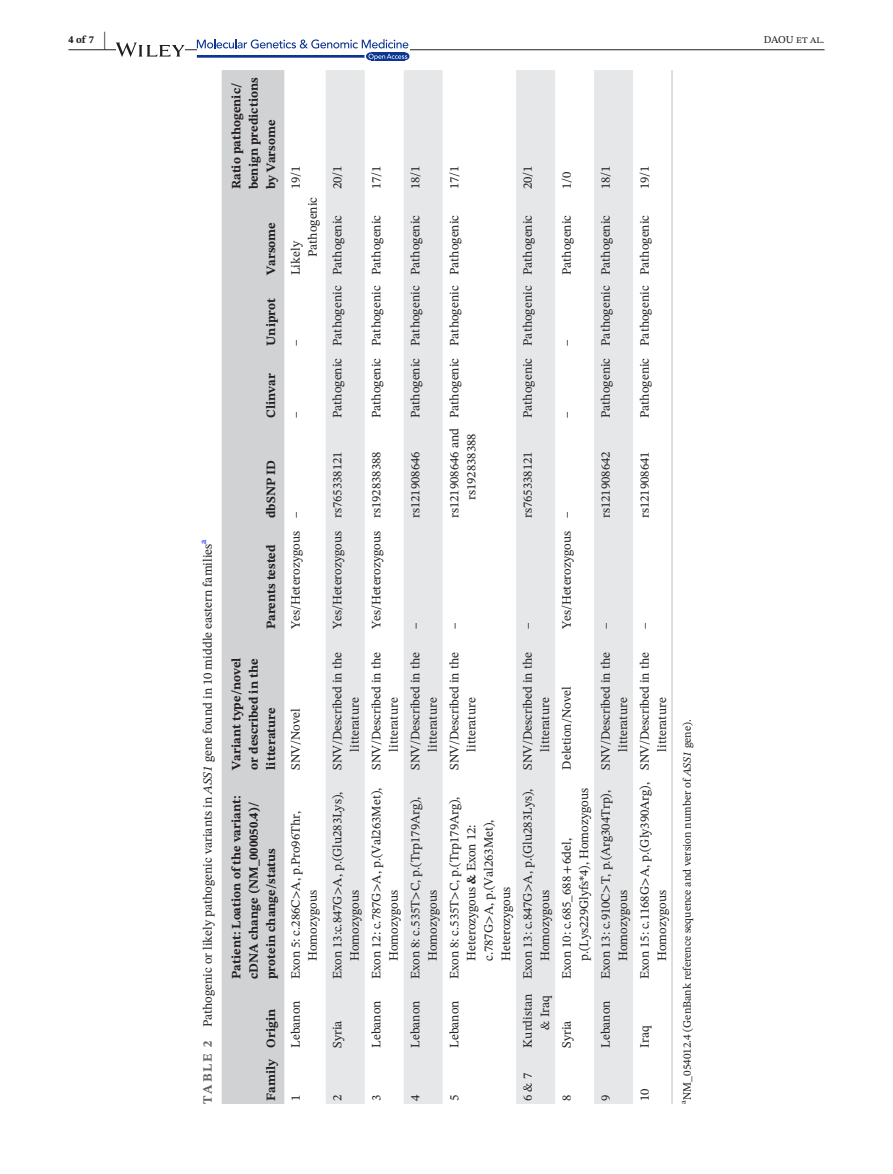
<style>
.page{position:relative;width:893px;height:1174px;background:#fff}
.page>*{position:absolute;margin:0;border:0;box-sizing:border-box;transform-origin:0 0}
.t1{font:12.75px/17.2px "STIX Two Text";color:#231f20}
.t2{font:700 12.75px/17.2px "STIX Two Text";color:#231f20}
.t3{font:11.25px "STIX Two Text";color:#231f20}
.t4{font:10.5px "STIX Two Text";color:#231f20}
.t5{font:700 10.5px "STIX Two Text";color:#231f20}
.t6{font:8.85px "STIX Two Text";color:#00f}
.t7{font:7.8px "STIX Two Text";color:#231f20}
.s1{font-size:21px}
.s2{font-weight:700;color:#636366}
.s3{font-style:italic}
.s4{font-family:"STIX"}
.s5{font-weight:700}
</style>
<div class="page">
<hr style="left:68px;top:49px;width:756px;height:1px;background:#231f20">
<svg style="left:116px;top:43px;width:69px;height:14px"></svg>
<svg style="left:197px;top:39px;width:211px;height:21px"></svg>
<div style="left:222px;top:70px;width:62px;height:1034px;background:#d1d2d4"></div>
<svg style="left:326px;top:70px;width:307px;height:1034px;fill:#eaeaec"></svg>
<hr style="left:671px;top:1050px;width:2px;height:54px;background:#d1d2d4">
<hr style="left:671px;top:982px;width:2px;height:68px;background:#d1d2d4">
<hr style="left:671px;top:772px;width:2px;height:210px;background:#d1d2d4">
<hr style="left:671px;top:632px;width:2px;height:140px;background:#d1d2d4">
<hr style="left:671px;top:521px;width:2px;height:111px;background:#d1d2d4">
<hr style="left:671px;top:421px;width:2px;height:100px;background:#d1d2d4">
<hr style="left:671px;top:349px;width:2px;height:72px;background:#d1d2d4">
<hr style="left:671px;top:278px;width:2px;height:71px;background:#d1d2d4">
<hr style="left:671px;top:192px;width:2px;height:86px;background:#d1d2d4">
<hr style="left:671px;top:70px;width:2px;height:122px;background:#d1d2d4">
<p class="t5" style="left:68px;top:32px;width:39px">4 of 7 <span class="s1">|</span></p>
<p class="t4" style="left:764px;top:32px;width:62px">DAOU et al.</p>
<p class="t6" style="left:197px;top:544px;width:6px;rotate:-90deg">a</p>
<p class="t1" style="left:199px;top:1104px;width:561px;rotate:-90deg"><span class="s2">TABLE 2</span> Pathogenic or likely pathogenic variants in <span class="s3">ASS1</span> gene found in 10 middle eastern families</p>
<p class="t2" style="left:228px;top:189px;width:113px;rotate:-90deg">Ratio pathogenic/ benign predictions by Varsome</p>
<p class="t2" style="left:263px;top:275px;width:54px;rotate:-90deg">Varsome</p>
<p class="t2" style="left:263px;top:346px;width:49px;rotate:-90deg">Uniprot</p>
<p class="t2" style="left:263px;top:418px;width:46px;rotate:-90deg">Clinvar</p>
<p class="t2" style="left:263px;top:518px;width:59px;rotate:-90deg">dbSNP ID</p>
<p class="t2" style="left:263px;top:629px;width:87px;rotate:-90deg">Parents tested</p>
<p class="t2" style="left:228px;top:769px;width:114px;text-align:justify;rotate:-90deg">Variant type/novel or described in the litterature</p>
<p class="t2" style="left:228px;top:979px;width:185px;rotate:-90deg">Patient: Loation of the variant: cDNA change (NM_000050.4)/ protein change/status</p>
<p class="t2" style="left:263px;top:1101px;width:93px;rotate:-90deg">Family Origin</p>
<p class="t1" style="left:287px;top:189px;width:25px;rotate:-90deg">19/1</p>
<p class="t1" style="left:287px;top:257px;width:62px;text-indent:-18px;rotate:-90deg">Likely<br>Pathogenic</p>
<p class="t1" style="left:287px;top:346px;width:8px;rotate:-90deg">–</p>
<p class="t1" style="left:287px;top:418px;width:8px;rotate:-90deg">–</p>
<p class="t1" style="left:287px;top:629px;width:119px;rotate:-90deg">Yes/Heterozygous –</p>
<p class="t1" style="left:287px;top:769px;width:63px;rotate:-90deg">SNV/Novel</p>
<p class="t1" style="left:287px;top:961px;width:151px;text-indent:-18px;rotate:-90deg">Exon 5: c.286C<span class="s4">&gt;</span>A, p.Pro96Thr,<br>Homozygous</p>
<p class="t1" style="left:287px;top:1047px;width:49px;rotate:-90deg">Lebanon</p>
<p class="t1" style="left:287px;top:1101px;width:8px;rotate:-90deg">1</p>
<p class="t1" style="left:329px;top:189px;width:25px;rotate:-90deg">20/1</p>
<p class="t1" style="left:368px;top:189px;width:25px;rotate:-90deg">17/1</p>
<p class="t1" style="left:406px;top:189px;width:25px;rotate:-90deg">18/1</p>
<p class="t1" style="left:445px;top:189px;width:25px;rotate:-90deg">17/1</p>
<p class="t1" style="left:519px;top:189px;width:25px;rotate:-90deg">20/1</p>
<p class="t1" style="left:558px;top:189px;width:19px;rotate:-90deg">1/0</p>
<p class="t1" style="left:597px;top:189px;width:25px;rotate:-90deg">18/1</p>
<p class="t1" style="left:636px;top:189px;width:25px;rotate:-90deg">19/1</p>
<p class="t1" style="left:329px;top:418px;width:204px;rotate:-90deg">Pathogenic Pathogenic Pathogenic</p>
<p class="t1" style="left:368px;top:418px;width:204px;rotate:-90deg">Pathogenic Pathogenic Pathogenic</p>
<p class="t1" style="left:329px;top:629px;width:180px;rotate:-90deg">Yes/Heterozygous rs765338121</p>
<p class="t1" style="left:329px;top:751px;width:101px;text-indent:-18px;rotate:-90deg">SNV/Described in the litterature</p>
<p class="t1" style="left:329px;top:961px;width:171px;text-indent:-18px;rotate:-90deg">Exon 13:c.847G<span class="s4">&gt;</span>A, p.(Glu283Lys),<br>Homozygous</p>
<p class="t1" style="left:329px;top:1047px;width:29px;rotate:-90deg">Syria</p>
<p class="t1" style="left:368px;top:629px;width:180px;rotate:-90deg">Yes/Heterozygous rs192838388</p>
<p class="t1" style="left:368px;top:751px;width:101px;text-indent:-18px;rotate:-90deg">SNV/Described in the litterature</p>
<p class="t1" style="left:368px;top:961px;width:175px;text-indent:-18px;rotate:-90deg">Exon 12: c.787G<span class="s4">&gt;</span>A, p.(Val263Met),<br>Homozygous</p>
<p class="t1" style="left:368px;top:1047px;width:49px;rotate:-90deg">Lebanon</p>
<p class="t1" style="left:406px;top:418px;width:204px;rotate:-90deg">Pathogenic Pathogenic Pathogenic</p>
<p class="t1" style="left:406px;top:518px;width:68px;rotate:-90deg">rs121908646</p>
<p class="t1" style="left:445px;top:418px;width:204px;rotate:-90deg">Pathogenic Pathogenic Pathogenic</p>
<p class="t1" style="left:445px;top:500px;width:74px;text-indent:-18px;rotate:-90deg">rs121908646 and rs192838388</p>
<p class="t1" style="left:406px;top:629px;width:8px;rotate:-90deg">–</p>
<p class="t1" style="left:406px;top:751px;width:101px;text-indent:-18px;rotate:-90deg">SNV/Described in the litterature</p>
<p class="t1" style="left:445px;top:629px;width:8px;rotate:-90deg">–</p>
<p class="t1" style="left:445px;top:751px;width:101px;text-indent:-18px;rotate:-90deg">SNV/Described in the litterature</p>
<p class="t1" style="left:406px;top:961px;width:166px;text-indent:-18px;rotate:-90deg">Exon 8: c.535T<span class="s4">&gt;</span>C, p.(Trp179Arg),<br>Homozygous</p>
<p class="t1" style="left:406px;top:1047px;width:49px;rotate:-90deg">Lebanon</p>
<p class="t1" style="left:445px;top:961px;width:166px;text-indent:-18px;rotate:-90deg">Exon 8: c.535T<span class="s4">&gt;</span>C, p.(Trp179Arg),<br>Heterozygous <span class="s5">&amp;</span> Exon 12: c.787G<span class="s4">&gt;</span>A, p.(Val263Met),<br>Heterozygous</p>
<p class="t1" style="left:445px;top:1047px;width:49px;rotate:-90deg">Lebanon</p>
<p class="t1" style="left:519px;top:418px;width:204px;rotate:-90deg">Pathogenic Pathogenic Pathogenic</p>
<p class="t1" style="left:519px;top:518px;width:68px;rotate:-90deg">rs765338121</p>
<p class="t1" style="left:519px;top:629px;width:8px;rotate:-90deg">–</p>
<p class="t1" style="left:519px;top:751px;width:101px;text-indent:-18px;rotate:-90deg">SNV/Described in the litterature</p>
<p class="t1" style="left:519px;top:961px;width:174px;text-indent:-18px;rotate:-90deg">Exon 13: c.847G<span class="s4">&gt;</span>A, p.(Glu283Lys),<br>Homozygous</p>
<p class="t1" style="left:519px;top:1047px;width:56px;text-align:right;rotate:-90deg">Kurdistan &amp; Iraq</p>
<p class="t1" style="left:558px;top:275px;width:62px;rotate:-90deg">Pathogenic</p>
<p class="t1" style="left:558px;top:346px;width:8px;rotate:-90deg">–</p>
<p class="t1" style="left:558px;top:418px;width:8px;rotate:-90deg">–</p>
<p class="t1" style="left:597px;top:418px;width:204px;rotate:-90deg">Pathogenic Pathogenic Pathogenic</p>
<p class="t1" style="left:636px;top:418px;width:204px;rotate:-90deg">Pathogenic Pathogenic Pathogenic</p>
<p class="t1" style="left:558px;top:629px;width:119px;rotate:-90deg">Yes/Heterozygous –</p>
<p class="t1" style="left:558px;top:769px;width:84px;rotate:-90deg">Deletion/Novel</p>
<p class="t1" style="left:558px;top:961px;width:174px;text-indent:-18px;rotate:-90deg">Exon 10: c.685_688<span class="s4">+</span>6del, p.(Lys229Glyfs*4), Homozygous</p>
<p class="t1" style="left:558px;top:1047px;width:29px;rotate:-90deg">Syria</p>
<p class="t1" style="left:597px;top:518px;width:68px;rotate:-90deg">rs121908642</p>
<p class="t1" style="left:597px;top:629px;width:8px;rotate:-90deg">–</p>
<p class="t1" style="left:597px;top:751px;width:101px;text-indent:-18px;rotate:-90deg">SNV/Described in the litterature</p>
<p class="t1" style="left:597px;top:961px;width:172px;text-indent:-18px;rotate:-90deg">Exon 13: c.910C<span class="s4">&gt;</span>T, p.(Arg304Trp),<br>Homozygous</p>
<p class="t1" style="left:597px;top:1047px;width:49px;rotate:-90deg">Lebanon</p>
<p class="t1" style="left:636px;top:518px;width:68px;rotate:-90deg">rs121908641</p>
<p class="t1" style="left:636px;top:629px;width:8px;rotate:-90deg">–</p>
<p class="t1" style="left:636px;top:751px;width:101px;text-indent:-18px;rotate:-90deg">SNV/Described in the litterature</p>
<p class="t1" style="left:636px;top:961px;width:180px;text-indent:-18px;rotate:-90deg">Exon 15: c.1168G<span class="s4">&gt;</span>A, p.(Gly390Arg),<br>Homozygous</p>
<p class="t1" style="left:636px;top:1047px;width:24px;rotate:-90deg">Iraq</p>
<p class="t1" style="left:329px;top:1101px;width:8px;rotate:-90deg">2</p>
<p class="t1" style="left:368px;top:1101px;width:8px;rotate:-90deg">3</p>
<p class="t1" style="left:406px;top:1101px;width:8px;rotate:-90deg">4</p>
<p class="t1" style="left:445px;top:1101px;width:8px;rotate:-90deg">5</p>
<p class="t1" style="left:519px;top:1101px;width:29px;rotate:-90deg">6 &amp; 7</p>
<p class="t1" style="left:558px;top:1101px;width:8px;rotate:-90deg">8</p>
<p class="t1" style="left:597px;top:1101px;width:8px;rotate:-90deg">9</p>
<p class="t1" style="left:636px;top:1101px;width:14px;rotate:-90deg">10</p>
<p class="t3" style="left:679px;top:1100px;width:382px;rotate:-90deg">NM_054012.4 (GenBank reference sequence and version number of <span class="s3">ASS1</span> gene).</p>
<p class="t7" style="left:678px;top:1104px;width:5px;rotate:-90deg">a</p>
</div>
